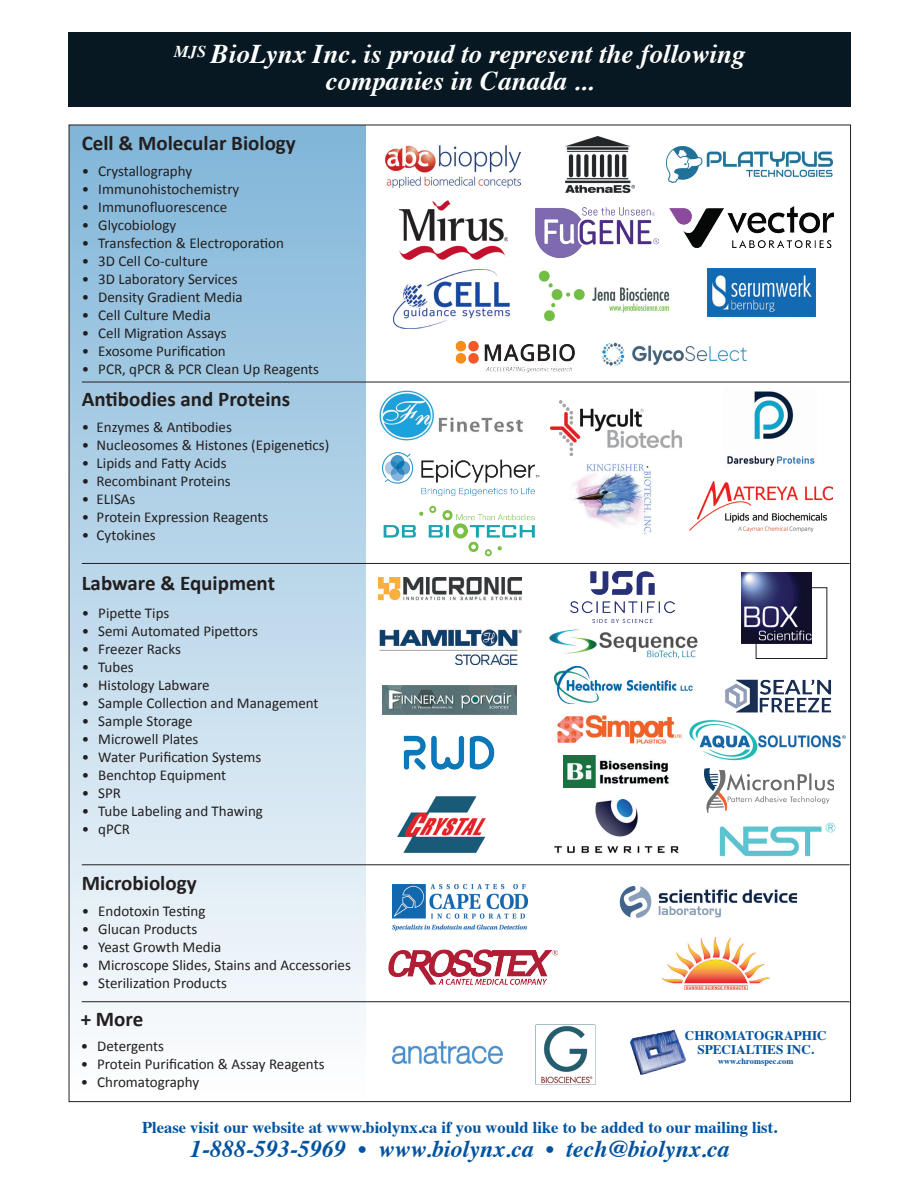
<style>
.page{position:relative;width:918px;height:1188px;background:#fff}
.page>*{position:absolute;margin:0;border:0;box-sizing:border-box;transform-origin:0 0}
.t1{font:italic 700 27px "Times";color:#fff}
.t2{font:italic 700 24px "Times";color:#0153a0}
.t3{font:700 21px "Calibri";color:#231f20}
.t4{font:700 16.5px "Times";color:#0153a0}
.t5{font:15px "Calibri";color:#231f20}
.t6{font:700 13.2px "Times";color:#0153a0}
.t7{font:700 8.4px "Times";color:#0153a0}
</style>
<div class="page">
<div style="left:69px;top:125px;width:297px;height:977px;background:linear-gradient(to bottom,#80b5d8,#fefefe)"></div>
<img style="left:630px;top:1030px;width:56px;height:45px">
<img style="left:535px;top:1024px;width:61px;height:61px">
<img style="left:555px;top:667px;width:138px;height:37px">
<img style="left:662px;top:938px;width:108px;height:52px">
<img style="left:619px;top:885px;width:179px;height:33px">
<img style="left:393px;top:1042px;width:110px;height:21px">
<img style="left:557px;top:715px;width:125px;height:29px">
<img style="left:538px;top:270px;width:132px;height:52px">
<img style="left:690px;top:719px;width:156px;height:42px">
<img style="left:393px;top:885px;width:134px;height:46px">
<img style="left:379px;top:577px;width:142px;height:24px">
<img style="left:551px;top:400px;width:131px;height:55px">
<img style="left:399px;top:200px;width:109px;height:60px">
<img style="left:565px;top:137px;width:70px;height:56px">
<img style="left:382px;top:453px;width:157px;height:43px">
<img style="left:385px;top:145px;width:136px;height:43px">
<img style="left:382px;top:685px;width:135px;height:29px">
<img style="left:380px;top:390px;width:143px;height:51px">
<img style="left:572px;top:464px;width:80px;height:70px">
<img style="left:666px;top:146px;width:167px;height:37px">
<img style="left:564px;top:755px;width:105px;height:32px">
<hr style="left:82px;top:382px;width:768px;height:1px;background:#231f20">
<hr style="left:82px;top:563px;width:768px;height:1px;background:#231f20">
<hr style="left:82px;top:864px;width:768px;height:1px;background:#231f20">
<hr style="left:82px;top:1001px;width:768px;height:1px;background:#231f20">
<img style="left:455px;top:340px;width:120px;height:33px">
<img style="left:379px;top:629px;width:143px;height:35px">
<img style="left:689px;top:481px;width:143px;height:51px">
<img style="left:389px;top:950px;width:168px;height:34px">
<div style="left:756px;top:587px;width:71px;height:72px;border:1px solid #231f20"></div>
<img style="left:742px;top:573px;width:70px;height:70px">
<img style="left:549px;top:629px;width:149px;height:30px">
<img style="left:725px;top:679px;width:107px;height:34px">
<img style="left:727px;top:391px;width:88px;height:75px">
<img style="left:383px;top:505px;width:152px;height:52px">
<img style="left:397px;top:796px;width:89px;height:57px">
<img style="left:554px;top:800px;width:125px;height:54px">
<img style="left:719px;top:822px;width:117px;height:35px">
<img style="left:403px;top:735px;width:92px;height:35px">
<div style="left:68px;top:32px;width:783px;height:75px;background:#071822"></div>
<img style="left:394px;top:269px;width:116px;height:59px">
<img style="left:602px;top:343px;width:145px;height:23px">
<img style="left:536px;top:208px;width:122px;height:50px">
<img style="left:669px;top:207px;width:164px;height:41px">
<img style="left:708px;top:268px;width:108px;height:48px">
<img style="left:704px;top:768px;width:130px;height:45px">
<img style="left:570px;top:572px;width:105px;height:51px">
<p class="t1" style="left:174px;top:29px;width:573px"><sup>MJS</sup> BioLynx Inc. is proud to represent the following</p>
<p class="t1" style="left:326px;top:56px;width:270px">companies in Canada ...</p>
<p class="t3" style="left:82px;top:128px;width:216px">Cell &amp; Molecular Biology</p>
<p class="t5" style="left:82px;top:160px;width:112px">• Crystallography</p>
<p class="t5" style="left:82px;top:178px;width:159px">• Immunohistochemistry</p>
<p class="t5" style="left:82px;top:196px;width:147px">• Immunofluorescence</p>
<p class="t5" style="left:82px;top:214px;width:96px">• Glycobiology</p>
<p class="t5" style="left:82px;top:232px;width:204px">• Transfection &amp; Electroporation</p>
<p class="t5" style="left:82px;top:250px;width:128px">• 3D Cell Co-culture</p>
<p class="t5" style="left:82px;top:268px;width:157px">• 3D Laboratory Services</p>
<p class="t5" style="left:82px;top:286px;width:162px">• Density Gradient Media</p>
<p class="t5" style="left:82px;top:304px;width:131px">• Cell Culture Media</p>
<p class="t5" style="left:82px;top:322px;width:146px">• Cell Migration Assays</p>
<p class="t5" style="left:82px;top:340px;width:146px">• Exosome Purification</p>
<p class="t5" style="left:82px;top:358px;width:239px">• PCR, qPCR &amp; PCR Clean Up Reagents</p>
<p class="t3" style="left:82px;top:384px;width:210px">Antibodies and Proteins</p>
<p class="t5" style="left:82px;top:416px;width:152px">• Enzymes &amp; Antibodies</p>
<p class="t5" style="left:82px;top:434px;width:249px">• Nucleosomes &amp; Histones (Epigenetics)</p>
<p class="t5" style="left:82px;top:452px;width:146px">• Lipids and Fatty Acids</p>
<p class="t5" style="left:82px;top:470px;width:151px">• Recombinant Proteins</p>
<p class="t5" style="left:82px;top:488px;width:55px">• ELISAs</p>
<p class="t5" style="left:82px;top:506px;width:188px">• Protein Expression Reagents</p>
<p class="t5" style="left:82px;top:524px;width:75px">• Cytokines</p>
<p class="t3" style="left:82px;top:568px;width:195px">Labware &amp; Equipment</p>
<p class="t5" style="left:82px;top:603px;width:89px">• Pipette Tips</p>
<p class="t5" style="left:82px;top:621px;width:178px">• Semi Automated Pipettors</p>
<p class="t5" style="left:82px;top:639px;width:101px">• Freezer Racks</p>
<p class="t5" style="left:82px;top:657px;width:53px">• Tubes</p>
<p class="t5" style="left:82px;top:675px;width:129px">• Histology Labware</p>
<p class="t5" style="left:82px;top:693px;width:238px">• Sample Collection and Management</p>
<p class="t5" style="left:82px;top:711px;width:112px">• Sample Storage</p>
<p class="t5" style="left:82px;top:729px;width:118px">• Microwell Plates</p>
<p class="t5" style="left:82px;top:747px;width:181px">• Water Purification Systems</p>
<p class="t5" style="left:82px;top:765px;width:146px">• Benchtop Equipment</p>
<p class="t5" style="left:82px;top:783px;width:41px">• SPR</p>
<p class="t5" style="left:82px;top:801px;width:183px">• Tube Labeling and Thawing</p>
<p class="t5" style="left:82px;top:819px;width:50px">• qPCR</p>
<p class="t3" style="left:82px;top:869px;width:116px">Microbiology</p>
<p class="t5" style="left:82px;top:901px;width:125px">• Endotoxin Testing</p>
<p class="t5" style="left:82px;top:919px;width:117px">• Glucan Products</p>
<p class="t5" style="left:82px;top:937px;width:141px">• Yeast Growth Media</p>
<p class="t5" style="left:82px;top:955px;width:271px">• Microscope Slides, Stains and Accessories</p>
<p class="t5" style="left:82px;top:973px;width:147px">• Sterilization Products</p>
<p class="t3" style="left:81px;top:1004px;width:64px">+ More</p>
<p class="t5" style="left:81px;top:1036px;width:85px">• Detergents</p>
<p class="t5" style="left:81px;top:1054px;width:245px">• Protein Purification &amp; Assay Reagents</p>
<p class="t5" style="left:81px;top:1072px;width:120px">• Chromatography</p>
<p class="t6" style="left:685px;top:1023px;width:143px">CHROMATOGRAPHIC</p>
<p class="t6" style="left:697px;top:1037px;width:118px">SPECIALTIES INC.</p>
<p class="t7" style="left:718px;top:1053px;width:77px">www.chromspec.com</p>
<p class="t4" style="left:142px;top:1111px;width:637px">Please visit our website at www.biolynx.ca if you would like to be added to our mailing list.</p>
<p class="t2" style="left:190px;top:1126px;width:541px">1-888-593-5969 • www.biolynx.ca • tech@biolynx.ca</p>
</div>
